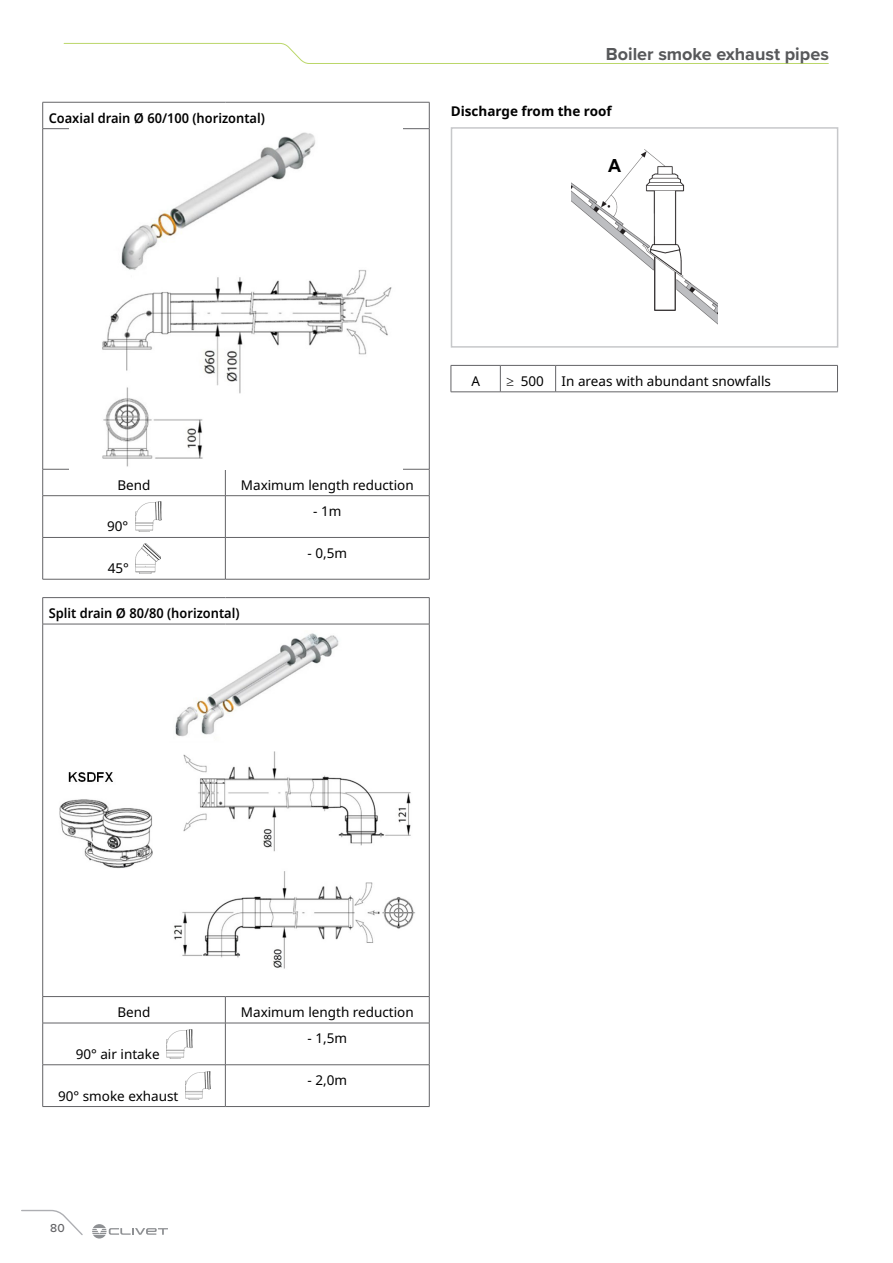
<style>
.page{position:relative;width:893px;height:1263px;background:#fff}
.page>*{position:absolute;margin:0;border:0;box-sizing:border-box;transform-origin:0 0}
.t1{font:700 18.15px "Arial";color:#000}
.t2{font:700 18px "Proxima Nova";color:#57585a}
.cella_corpo_c{font:13.5px "Noto Sans";color:#000}
.cella_intestazione_sx{font:600 13.5px "Noto Sans";color:#000;scale:.95 1}
.cella_corpo_sx{font:13.5px "Noto Sans";color:#000}
.cella_corpo_C_NoTrad{font:13.5px "Noto Sans";color:#000}
.Testo_bold{font:700 13.5px "Noto Sans";color:#000}
.cella_corpo_sx_No_trad{font:13.5px "Noto Sans";color:#000}
.t3{font:500 12px "Proxima Nova";color:#636366}
</style>
<div class="page">
<svg style="left:21px;top:1209px;width:62px;height:26px"></svg>
<svg style="left:92px;top:1224px;width:76px;height:14px"></svg>
<svg style="left:63px;top:43px;width:766px;height:21px"></svg>
<hr style="left:43px;top:102px;width:182px;height:1px;background:#636366">
<svg style="left:42px;top:102px;width:1px;height:26px"></svg>
<hr style="left:225px;top:102px;width:204px;height:1px;background:#636366">
<svg style="left:429px;top:102px;width:1px;height:26px"></svg>
<hr style="left:43px;top:128px;width:182px;height:1px;background:#636366">
<hr style="left:42px;top:129px;width:1px;height:340px;background:#636366">
<hr style="left:225px;top:128px;width:204px;height:1px;background:#636366">
<hr style="left:429px;top:129px;width:1px;height:340px;background:#636366">
<hr style="left:43px;top:469px;width:182px;height:1px;background:#636366">
<svg style="left:42px;top:469px;width:1px;height:26px"></svg>
<hr style="left:225px;top:469px;width:204px;height:1px;background:#636366">
<svg style="left:225px;top:469px;width:1px;height:26px"></svg>
<svg style="left:429px;top:469px;width:1px;height:26px"></svg>
<hr style="left:43px;top:495px;width:182px;height:1px;background:#636366">
<hr style="left:42px;top:496px;width:1px;height:41px;background:#636366">
<hr style="left:225px;top:495px;width:204px;height:1px;background:#636366">
<hr style="left:225px;top:496px;width:1px;height:41px;background:#636366">
<hr style="left:429px;top:496px;width:1px;height:41px;background:#636366">
<hr style="left:43px;top:537px;width:182px;height:1px;background:#636366">
<hr style="left:42px;top:538px;width:1px;height:41px;background:#636366">
<hr style="left:225px;top:537px;width:204px;height:1px;background:#636366">
<hr style="left:225px;top:538px;width:1px;height:41px;background:#636366">
<hr style="left:429px;top:538px;width:1px;height:41px;background:#636366">
<hr style="left:43px;top:579px;width:182px;height:1px;background:#636366">
<hr style="left:225px;top:579px;width:204px;height:1px;background:#636366">
<img style="left:102px;top:132px;width:290px;height:335px">
<img style="left:135px;top:502px;width:26px;height:29px">
<img style="left:136px;top:543px;width:24px;height:30px">
<hr style="left:43px;top:597px;width:182px;height:1px;background:#636366">
<svg style="left:42px;top:598px;width:1px;height:26px"></svg>
<hr style="left:225px;top:597px;width:204px;height:1px;background:#636366">
<svg style="left:429px;top:598px;width:1px;height:26px"></svg>
<hr style="left:43px;top:624px;width:182px;height:1px;background:#636366">
<hr style="left:42px;top:624px;width:1px;height:372px;background:#636366">
<hr style="left:225px;top:624px;width:204px;height:1px;background:#636366">
<hr style="left:429px;top:624px;width:1px;height:372px;background:#636366">
<hr style="left:43px;top:996px;width:182px;height:1px;background:#636366">
<svg style="left:42px;top:997px;width:1px;height:26px"></svg>
<hr style="left:225px;top:996px;width:204px;height:1px;background:#636366">
<svg style="left:225px;top:997px;width:1px;height:26px"></svg>
<svg style="left:429px;top:997px;width:1px;height:26px"></svg>
<hr style="left:43px;top:1023px;width:182px;height:1px;background:#636366">
<hr style="left:42px;top:1023px;width:1px;height:41px;background:#636366">
<hr style="left:225px;top:1023px;width:204px;height:1px;background:#636366">
<hr style="left:225px;top:1023px;width:1px;height:41px;background:#636366">
<hr style="left:429px;top:1023px;width:1px;height:41px;background:#636366">
<hr style="left:43px;top:1064px;width:182px;height:1px;background:#636366">
<hr style="left:42px;top:1065px;width:1px;height:41px;background:#636366">
<hr style="left:225px;top:1064px;width:204px;height:1px;background:#636366">
<hr style="left:225px;top:1065px;width:1px;height:41px;background:#636366">
<hr style="left:429px;top:1065px;width:1px;height:41px;background:#636366">
<hr style="left:43px;top:1106px;width:182px;height:1px;background:#636366">
<hr style="left:225px;top:1106px;width:204px;height:1px;background:#636366">
<img style="left:59px;top:633px;width:356px;height:336px">
<img style="left:167px;top:1029px;width:25px;height:30px">
<img style="left:185px;top:1071px;width:25px;height:29px">
<img style="left:571px;top:149px;width:147px;height:176px">
<div style="left:451px;top:127px;width:387px;height:221px;border:2px solid #c7c8ca"></div>
<hr style="left:451px;top:365px;width:49px;height:1px;background:#636366">
<svg style="left:451px;top:366px;width:1px;height:26px"></svg>
<hr style="left:500px;top:365px;width:56px;height:1px;background:#636366">
<svg style="left:500px;top:366px;width:1px;height:26px"></svg>
<hr style="left:556px;top:365px;width:282px;height:1px;background:#636366">
<svg style="left:555px;top:366px;width:1px;height:26px"></svg>
<svg style="left:837px;top:366px;width:1px;height:26px"></svg>
<hr style="left:451px;top:392px;width:49px;height:1px;background:#636366">
<hr style="left:500px;top:392px;width:56px;height:1px;background:#636366">
<hr style="left:556px;top:392px;width:282px;height:1px;background:#636366">
<p class="cella_intestazione_sx" style="left:49px;top:110px;width:229px">Coaxial drain Ø 60/100 (horizontal)</p>
<h2 class="t2" style="left:606px;top:41px;width:224px">Boiler smoke exhaust pipes</h2>
<p class="Testo_bold" style="left:451px;top:104px;width:163px">Discharge from the roof</p>
<p class="t1" style="left:608px;top:153px;width:15px">A</p>
<p class="cella_corpo_c" style="left:118px;top:477px;width:35px">Bend</p>
<p class="cella_corpo_c" style="left:241px;top:477px;width:174px">Maximum length reduction</p>
<p class="cella_corpo_C_NoTrad" style="left:107px;top:519px;width:23px">90°</p>
<p class="cella_corpo_C_NoTrad" style="left:313px;top:504px;width:30px">- 1m</p>
<p class="cella_corpo_C_NoTrad" style="left:108px;top:561px;width:23px">45°</p>
<p class="cella_intestazione_sx" style="left:49px;top:605px;width:202px">Split drain Ø 80/80 (horizontal)</p>
<p class="cella_corpo_C_NoTrad" style="left:308px;top:545px;width:41px">- 0,5m</p>
<p class="cella_corpo_C_NoTrad" style="left:471px;top:373px;width:10px">A</p>
<p class="cella_corpo_sx_No_trad" style="left:506px;top:373px;width:39px">≥ 500</p>
<p class="cella_corpo_sx" style="left:562px;top:373px;width:211px">In areas with abundant snowfalls</p>
<p class="cella_corpo_c" style="left:118px;top:1004px;width:35px">Bend</p>
<p class="cella_corpo_c" style="left:241px;top:1004px;width:174px">Maximum length reduction</p>
<p class="cella_corpo_c" style="left:76px;top:1046px;width:85px">90° air intake</p>
<p class="cella_corpo_C_NoTrad" style="left:308px;top:1031px;width:41px">- 1,5m</p>
<p class="cella_corpo_c" style="left:58px;top:1088px;width:122px">90° smoke exhaust</p>
<p class="t3" style="left:50px;top:1219px;width:16px">80</p>
<p class="cella_corpo_C_NoTrad" style="left:308px;top:1073px;width:41px">- 2,0m</p>
</div>
